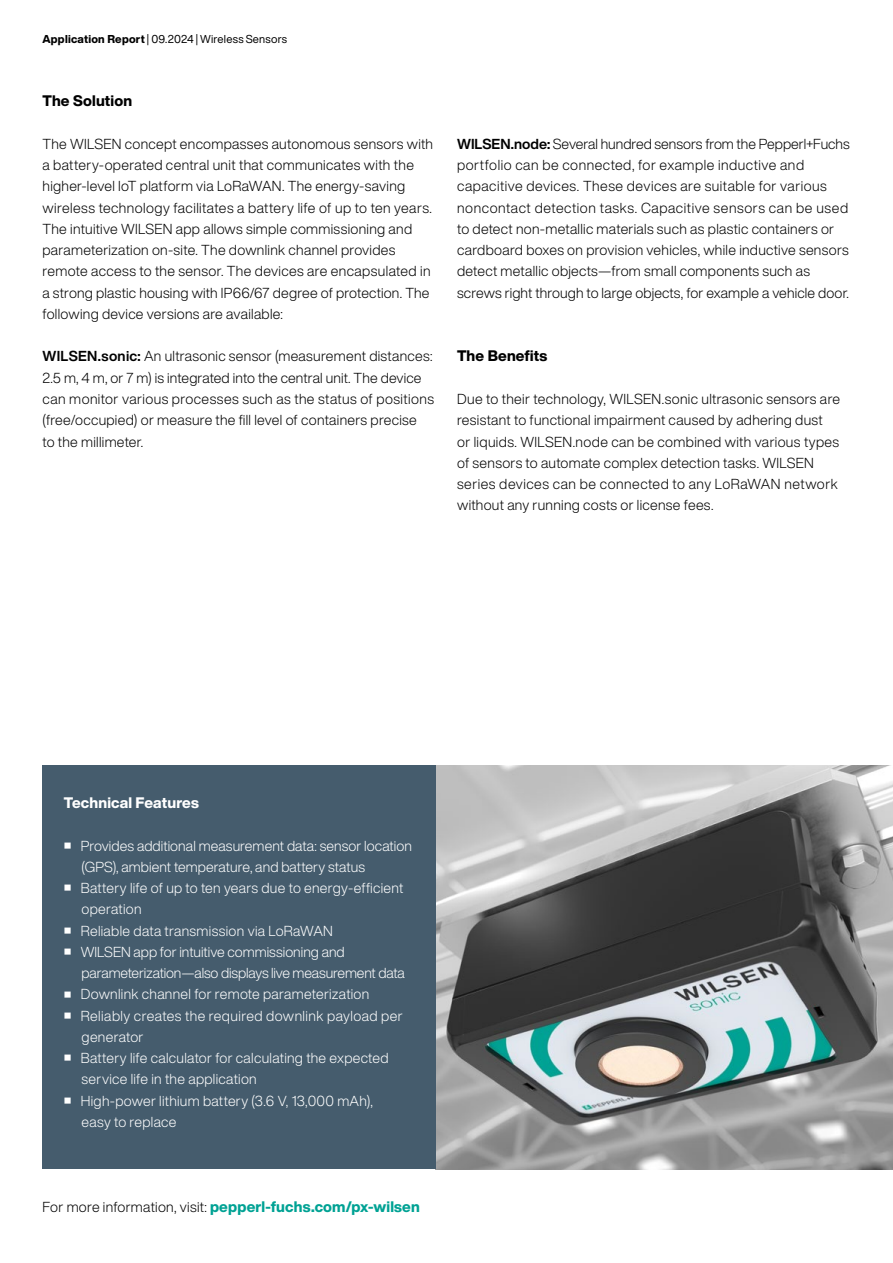
<style>
.page{position:relative;width:893px;height:1263px;background:#fff}
.page>*{position:absolute;margin:0;border:0;box-sizing:border-box;transform-origin:0 0}
.t1{font:800 15px "Helvetica Now Display";letter-spacing:.01em;color:#00a294}
.t2{font:800 15px "Helvetica Now Display";letter-spacing:.01em;color:#000}
.t3{font:800 15px "Helvetica Now Display";letter-spacing:.01em;color:#fff}
.t4{font:300 14.25px/21.3px "Helvetica Now Display";letter-spacing:.02em;color:#000}
.t5{font:300 14.25px/21.3px "Helvetica Now Display";letter-spacing:.015em;color:#fff}
.t6{font:300 14.25px/21.3px "Helvetica Now Display";letter-spacing:-.01em;color:#fff}
.t7{font:11.25px "Helvetica Now Display";letter-spacing:.02em;color:#000}
.s1{font-weight:800}
.s2{font-weight:700}
.s3{font-weight:300;font-size:14.25px;color:#000}
</style>
<div class="page">
<img style="left:436px;top:765px;width:457px;height:404px">
<div style="left:43px;top:765px;width:393px;height:404px;background:#455c6d"></div>
<p class="t7" style="left:43px;top:31px;width:246px"><span class="s1">Application Report</span> | 09.2024 | Wireless Sensors</p>
<p class="t2" style="left:43px;top:91px;width:91px">The Solution</p>
<p class="t4" style="left:43px;top:133px;width:392px">The WILSEN concept encompasses autonomous sensors with a battery-operated central unit that communicates with the higher-level IoT platform via LoRaWAN. The energy-saving wireless technology facilitates a battery life of up to ten years.<br>The intuitive WILSEN app allows simple commissioning and parameterization on-site. The downlink channel provides remote access to the sensor. The devices are encapsulated in a strong plastic housing with IP66/67 degree of protection. The following device versions are available:</p>
<p class="t4" style="left:43px;top:346px;width:393px"><span class="s2">WILSEN.sonic:</span> An ultrasonic sensor (measurement distances:<br>2.5 m, 4 m, or 7 m) is integrated into the central unit. The device can monitor various processes such as the status of positions (free/occupied) or measure the fill level of containers precise<br>to the millimeter.</p>
<p class="t4" style="left:457px;top:133px;width:394px"><span class="s2">WILSEN.node:</span> Several hundred sensors from the Pepperl+Fuchs portfolio can be connected, for example inductive and capacitive devices. These devices are suitable for various noncontact detection tasks. Capacitive sensors can be used to detect non-metallic materials such as plastic containers or cardboard boxes on provision vehicles, while inductive sensors detect metallic objects—from small components such as screws right through to large objects, for example a vehicle door.</p>
<p class="t2" style="left:457px;top:346px;width:92px">The Benefits</p>
<p class="t4" style="left:457px;top:388px;width:385px">Due to their technology, WILSEN.sonic ultrasonic sensors are resistant to functional impairment caused by adhering dust<br>or liquids. WILSEN.node can be combined with various types of sensors to automate complex detection tasks. WILSEN series devices can be connected to any LoRaWAN network without any running costs or license fees.</p>
<p class="t3" style="left:64px;top:792px;width:137px">Technical Features</p>
<p class="t5" style="left:82px;top:835px;width:332px;text-indent:-17px"><sup>■</sup> Provides additional measurement data: sensor location (GPS), ambient temperature, and battery status</p>
<p class="t5" style="left:82px;top:877px;width:323px;text-indent:-17px"><sup>■</sup> Battery life of up to ten years due to energy-efficient operation</p>
<p class="t5" style="left:65px;top:920px;width:270px"><sup>■</sup> Reliable data transmission via LoRaWAN</p>
<p class="t6" style="left:82px;top:941px;width:325px;text-indent:-17px"><sup>■</sup> WILSEN app for intuitive commissioning and parameterization—also displays live measurement data</p>
<p class="t5" style="left:65px;top:983px;width:306px"><sup>■</sup> Downlink channel for remote parameterization</p>
<p class="t5" style="left:82px;top:1005px;width:323px;text-indent:-17px"><sup>■</sup> Reliably creates the required downlink payload per generator</p>
<p class="t5" style="left:82px;top:1047px;width:308px;text-indent:-17px"><sup>■</sup> Battery life calculator for calculating the expected service life in the application</p>
<p class="t5" style="left:82px;top:1090px;width:293px;text-indent:-17px"><sup>■</sup> High-power lithium battery (3.6 V, 13,000 mAh), easy to replace</p>
<p class="t1" style="left:43px;top:1196px;width:379px"><span class="s3">For more information, visit:</span> pepperl-fuchs.com/px-wilsen</p>
</div>
